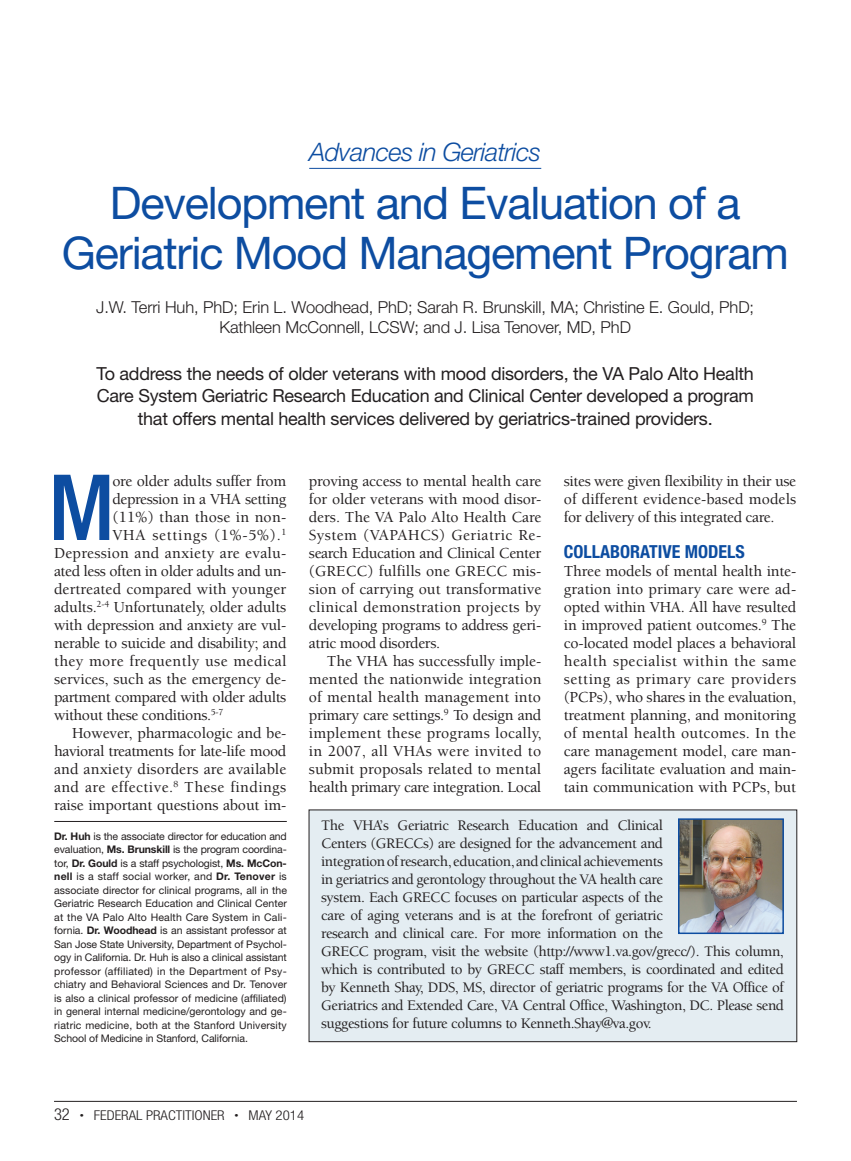
<style>
.page{position:relative;width:851px;height:1161px;background:#fff}
.page>*{position:absolute;margin:0;border:0;box-sizing:border-box;transform-origin:0 0}
.Drop_cap_Para{font:500 condensed 91.35px "Helvetica Neue LT Std";color:#0d4da1}
.t1{font:45px/49.5px "Helvetica Neue LT Std";letter-spacing:-.025em;color:#0d4da1;text-align:center}
.Eyebrow1{font:italic 300 25.5px "Helvetica Neue LT Std";letter-spacing:-.025em;color:#0d4da1}
.dek{font:18px/22.5px "Helvetica Neue LT Std";letter-spacing:-.015em;color:#231f20;text-align:center}
.t2{font:700 condensed 18px "Helvetica Neue LT Std";color:#0d4da1}
.by{font:300 16.5px/19.5px "Helvetica Neue LT Std";letter-spacing:-.005em;color:#231f20;text-align:center}
.t1-2{font:500 15.75px/18px "Berkeley Std";letter-spacing:-.025em;color:#231f20;text-align:justify}
.t2-2{font:500 15.75px/18px "Berkeley Std";letter-spacing:-.01em;color:#231f20;text-align:justify}
.Drop_cap_Para-2{font:500 15.75px "Berkeley Std";letter-spacing:-.015em;color:#231f20}
.Drop_cap_Para-3{font:500 15.75px "Berkeley Std";letter-spacing:.015em;color:#231f20}
.Drop_cap_Para-4{font:500 15.75px "Berkeley Std";letter-spacing:.01em;color:#231f20}
.Drop_cap_Para-5{font:500 15.75px "Berkeley Std";letter-spacing:.02em;color:#231f20}
.Drop_cap_Para-6{font:500 15.75px "Berkeley Std";letter-spacing:.045em;color:#231f20}
.Box_text{font:500 15px/18px "Berkeley Std";letter-spacing:-.03em;color:#231f20}
.t3{font:300 condensed 13.5px "Helvetica Neue LT Std";color:#231f20;scale:1.1 1}
.bio{font:10.5px/13.5px "Helvetica Neue LT Std";letter-spacing:-.01em;color:#231f20;text-align:justify}
.s1{font-weight:700}
.s2{font-size:16.5px}
.s3{font-size:7.5px}
</style>
<div class="page">
<hr style="left:54px;top:1101px;width:742px;height:1px;background:#231f20">
<hr style="left:309px;top:168px;width:232px;height:1px;background:#0d4da1">
<hr style="left:54px;top:821px;width:233px;height:1px;background:#231f20">
<div style="left:309px;top:810px;width:487px;height:232px;background:#e4edf2"></div>
<div style="left:308px;top:810px;width:489px;height:232px;border:1px solid #231f20"></div>
<img style="left:681px;top:821px;width:99px;height:110px">
<div style="left:678px;top:818px;width:105px;height:116px;border:2px solid #0d4da1"></div>
<p class="Eyebrow1" style="left:309px;top:136px;width:233px">Advances in Geriatrics</p>
<h1 class="t1" style="left:62px;top:178px;width:728px">Development and Evaluation of a<br>Geriatric Mood Management Program</h1>
<p class="by" style="left:96px;top:297px;width:659px">J.W. Terri Huh, PhD; Erin L. Woodhead, PhD; Sarah R. Brunskill, MA; Christine E. Gould, PhD;<br>Kathleen McConnell, LCSW; and J. Lisa Tenover, MD, PhD</p>
<p class="dek" style="left:97px;top:362px;width:658px">To address the needs of older veterans with mood disorders, the VA Palo Alto Health<br>Care System Geriatric Research Education and Clinical Center developed a program that offers mental health services delivered by geriatrics-trained providers.</p>
<p class="Drop_cap_Para" style="left:49px;top:453px;width:67px">M</p>
<p class="Drop_cap_Para-2" style="left:112px;top:473px;width:175px">ore older adults suffer from</p>
<p class="Drop_cap_Para-2" style="left:112px;top:491px;width:175px">depression in a VHA setting</p>
<p class="Drop_cap_Para-3" style="left:112px;top:509px;width:175px">(11%) than those in non-</p>
<p class="Drop_cap_Para-6" style="left:112px;top:527px;width:175px">VHA settings (1%-5%).<sup>1</sup></p>
<p class="Drop_cap_Para-3" style="left:54px;top:545px;width:234px">Depression and anxiety are evalu-</p>
<p class="Drop_cap_Para-2" style="left:54px;top:563px;width:234px">ated less often in older adults and un-</p>
<p class="Drop_cap_Para-4" style="left:54px;top:581px;width:234px">dertreated compared with younger</p>
<p class="Drop_cap_Para-2" style="left:54px;top:599px;width:234px">adults.<sup>2-4</sup> Unfortunately, older adults</p>
<p class="Drop_cap_Para-2" style="left:54px;top:617px;width:234px">with depression and anxiety are vul-</p>
<p class="Drop_cap_Para-2" style="left:54px;top:635px;width:234px">nerable to suicide and disability; and</p>
<p class="Drop_cap_Para-5" style="left:54px;top:653px;width:234px">they more frequently use medical</p>
<p class="Drop_cap_Para-2" style="left:54px;top:671px;width:234px">services, such as the emergency de-</p>
<p class="Drop_cap_Para-2" style="left:54px;top:689px;width:234px">partment compared with older adults</p>
<p class="Drop_cap_Para-2" style="left:54px;top:707px;width:171px">without these conditions.<sup>5-7</sup></p>
<p class="t1-2" style="left:54px;top:724px;width:234px;text-indent:18px">However, pharmacologic and be&shy;havioral treatments for late-life mood and anxiety disorders are available and are effective.<sup>8</sup> These findings raise important questions about im-</p>
<p class="bio" style="left:54px;top:829px;width:234px"><span class="s1">Dr. Huh</span> is the associate director for education and evaluation, <span class="s1">Ms. Brunskill</span> is the program coordina&shy;tor, <span class="s1">Dr. Gould</span> is a staff psychologist, <span class="s1">Ms. McCon&shy;nell</span> is a staff social worker, and <span class="s1">Dr. Tenover</span> is associate director for clinical programs, all in the Geriatric Research Education and Clinical Center at the VA Palo Alto Health Care System in Cali&shy;fornia. <span class="s1">Dr. Woodhead</span> is an assistant professor at San Jose State University, Department of Psychol&shy;ogy in California. Dr. Huh is also a clinical assistant professor (affiliated) in the Department of Psy&shy;chiatry and Behavioral Sciences and Dr. Tenover is also a clinical professor of medicine (affiliated) in general internal medicine/gerontology and ge&shy;riatric medicine, both at the Stanford University School of Medicine in Stanford, California.</p>
<p class="t1-2" style="left:309px;top:472px;width:234px">proving access to mental health care for older veterans with mood disor&shy;ders. The VA Palo Alto Health Care System (VAPAHCS) Geriatric Re&shy;search Education and Clinical Center (GRECC) fulfills one GRECC mis&shy;sion of carrying out transformative clinical demonstration projects by developing programs to address geri&shy;atric mood disorders.</p>
<p class="t1-2" style="left:309px;top:652px;width:234px;text-indent:18px">The VHA has successfully imple&shy;mented the nationwide integration of mental health management into primary care settings.<sup>9</sup> To design and implement these programs locally, in 2007, all VHAs were invited to submit proposals related to mental health primary care integration. Local</p>
<p class="t1-2" style="left:564px;top:472px;width:234px">sites were given flexibility in their use of different evidence-based models for delivery of this integrated care.</p>
<h2 class="t2" style="left:564px;top:541px;width:182px">COLLABORATIVE MODELS</h2>
<p class="t2-2" style="left:564px;top:562px;width:234px">Three models of mental health inte&shy;gration into primary care were ad&shy;opted within VHA. All have resulted in improved patient outcomes.<sup>9</sup> The co-located model places a behavioral health specialist within the same setting as primary care providers (PCPs), who shares in the evaluation, treatment planning, and monitoring of mental health outcomes. In the care management model, care man&shy;agers facilitate evaluation and main&shy;tain communication with PCPs, but</p>
<p class="Box_text" style="left:321px;top:816px;width:464px">The VHA’s Geriatric Research Education and Clinical<br>Centers (GRECCs) are designed for the advancement and<br>integration of research, education, and clinical achievements<br>in geriatrics and gerontology throughout the VA health care<br>system. Each GRECC focuses on particular aspects of the<br>care of aging veterans and is at the forefront of geriatric<br>research and clinical care. For more information on the<br>GRECC program, visit the website (http://www1.va.gov/grecc/). This column, which is contributed to by GRECC staff members, is coordinated and edited by Kenneth Shay, DDS, MS, director of geriatric programs for the VA Office of Geriatrics and Extended Care, VA Central Office, Washington, DC. Please send suggestions for future columns to Kenneth.Shay@va.gov.</p>
<p class="t3" style="left:54px;top:1107px;width:229px"><span class="s2">32</span> <span class="s3">•</span> FEDERAL PRACTITIONER <span class="s3">•</span> MAY 2014</p>
</div>
